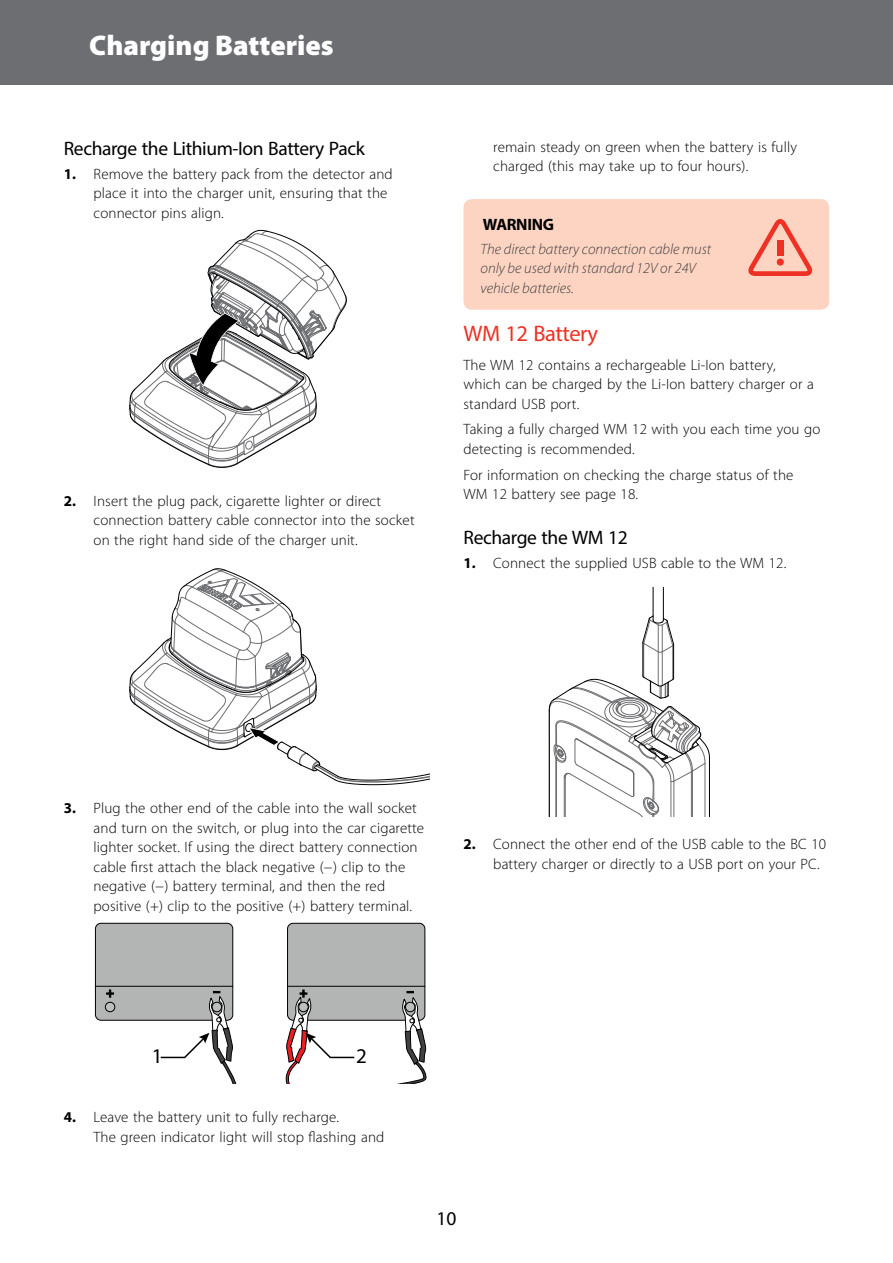
<style>
.page{position:relative;width:893px;height:1263px;background:#fff}
.page>*{position:absolute;margin:0;border:0;box-sizing:border-box;transform-origin:0 0}
.t1{font:900 28.5px "Myriad Pro";color:#fff}
.t2{font:22.5px "Myriad Pro";letter-spacing:-.02em;color:#ee3124}
.t3{font:21px "Myriad Pro";color:#000}
.t4{font:19.5px "Myriad Pro";letter-spacing:-.02em;color:#000}
.t5{font:700 16.5px "Myriad Pro";letter-spacing:-.02em;color:#000}
.t6{font:300 15px/19.5px "Myriad Pro";letter-spacing:.01em;color:#000}
.t7{font:italic 300 15px/19.5px "Myriad Pro";color:#414042}
.s1{font-weight:700}
</style>
<div class="page">
<svg style="left:129px;top:230px;width:218px;height:238px"></svg>
<svg style="left:129px;top:568px;width:300px;height:218px"></svg>
<div style="left:287px;top:923px;width:138px;height:97px;background:#b3b4b4;border:1px solid #000;border-radius:6px"></div>
<div style="left:95px;top:923px;width:138px;height:97px;background:#b3b4b4;border-radius:6px"></div>
<div style="left:95px;top:923px;width:138px;height:97px;border:1px solid #000;border-radius:6px"></div>
<div style="left:105px;top:1002px;width:10px;height:10px;background:#bcbec0;border-radius:50%"></div>
<div style="left:105px;top:1002px;width:10px;height:10px;border:1px solid #000;border-radius:50%"></div>
<hr style="left:95px;top:986px;width:138px;height:1px;background:#000">
<svg style="left:106px;top:989px;width:8px;height:9px"></svg>
<hr style="left:288px;top:986px;width:137px;height:1px;background:#000">
<svg style="left:159px;top:991px;width:77px;height:92px"></svg>
<svg style="left:285px;top:989px;width:141px;height:94px"></svg>
<div style="left:463px;top:199px;width:366px;height:111px;background:#fdd4c2;border-radius:9px"></div>
<svg style="left:748px;top:219px;width:65px;height:57px"></svg>
<div style="left:777px;top:259px;width:7px;height:7px;background:#ee3124;border-radius:50%"></div>
<div style="left:777px;top:241px;width:6px;height:15px;background:#ee3124"></div>
<svg style="left:548px;top:587px;width:162px;height:229px"></svg>
<div style="left:0;top:0;width:893px;height:85px;background:#6d6e71"></div>
<h1 class="t1" style="left:89px;top:30px;width:246px">Charging Batteries</h1>
<h3 class="t4" style="left:64px;top:136px;width:303px">Recharge the Lithium-Ion Battery Pack</h3>
<p class="t6" style="left:94px;top:164px;width:301px;text-indent:-30px"><span class="s1">1.</span> Remove the battery pack from the detector and place it into the charger unit, ensuring that the connector pins align.</p>
<p class="t6" style="left:94px;top:491px;width:323px;text-indent:-30px"><span class="s1">2.</span> Insert the plug pack, cigarette lighter or direct connection battery cable connector into the socket on the right hand side of the charger unit.</p>
<p class="t6" style="left:493px;top:137px;width:305px">remain steady on green when the battery is fully charged (this may take up to four hours).</p>
<p class="t5" style="left:483px;top:214px;width:73px">WARNING</p>
<p class="t7" style="left:480px;top:239px;width:232px">The direct battery connection cable must only be used with standard 12V or 24V vehicle batteries.</p>
<h2 class="t2" style="left:463px;top:320px;width:136px">WM 12 Battery</h2>
<p class="t6" style="left:463px;top:355px;width:352px">The WM 12 contains a rechargeable Li‑Ion battery, which can be charged by the Li-Ion battery charger or a standard USB port.</p>
<p class="t6" style="left:463px;top:420px;width:358px">Taking a fully charged WM 12 with you each time you go detecting is recommended.</p>
<p class="t6" style="left:463px;top:465px;width:331px">For information on checking the charge status of the<br>WM 12 battery see page 18.</p>
<h3 class="t4" style="left:463px;top:525px;width:166px">Recharge the WM 12</h3>
<p class="t6" style="left:463px;top:553px;width:324px"><span class="s1">1.</span> Connect the supplied USB cable to the WM 12.</p>
<p class="t6" style="left:94px;top:798px;width:332px;text-indent:-30px"><span class="s1">3.</span> Plug the other end of the cable into the wall socket and turn on the switch, or plug into the car cigarette lighter socket. If using the direct battery connection cable first attach the black negative (−) clip to the negative (−) battery terminal, and then the red positive (+) clip to the positive (+) battery terminal.</p>
<p class="t6" style="left:493px;top:835px;width:334px;text-indent:-30px"><span class="s1">2.</span> Connect the other end of the USB cable to the BC 10 battery charger or directly to a USB port on your PC.</p>
<h3 class="t3" style="left:152px;top:1043px;width:12px">1</h3>
<h3 class="t3" style="left:356px;top:1043px;width:12px">2</h3>
<p class="t6" style="left:94px;top:1108px;width:292px;text-indent:-30px"><span class="s1">4.</span> Leave the battery unit to fully recharge.<br>The green indicator light will stop flashing and</p>
<h3 class="t4" style="left:436px;top:1206px;width:22px">10</h3>
</div>
